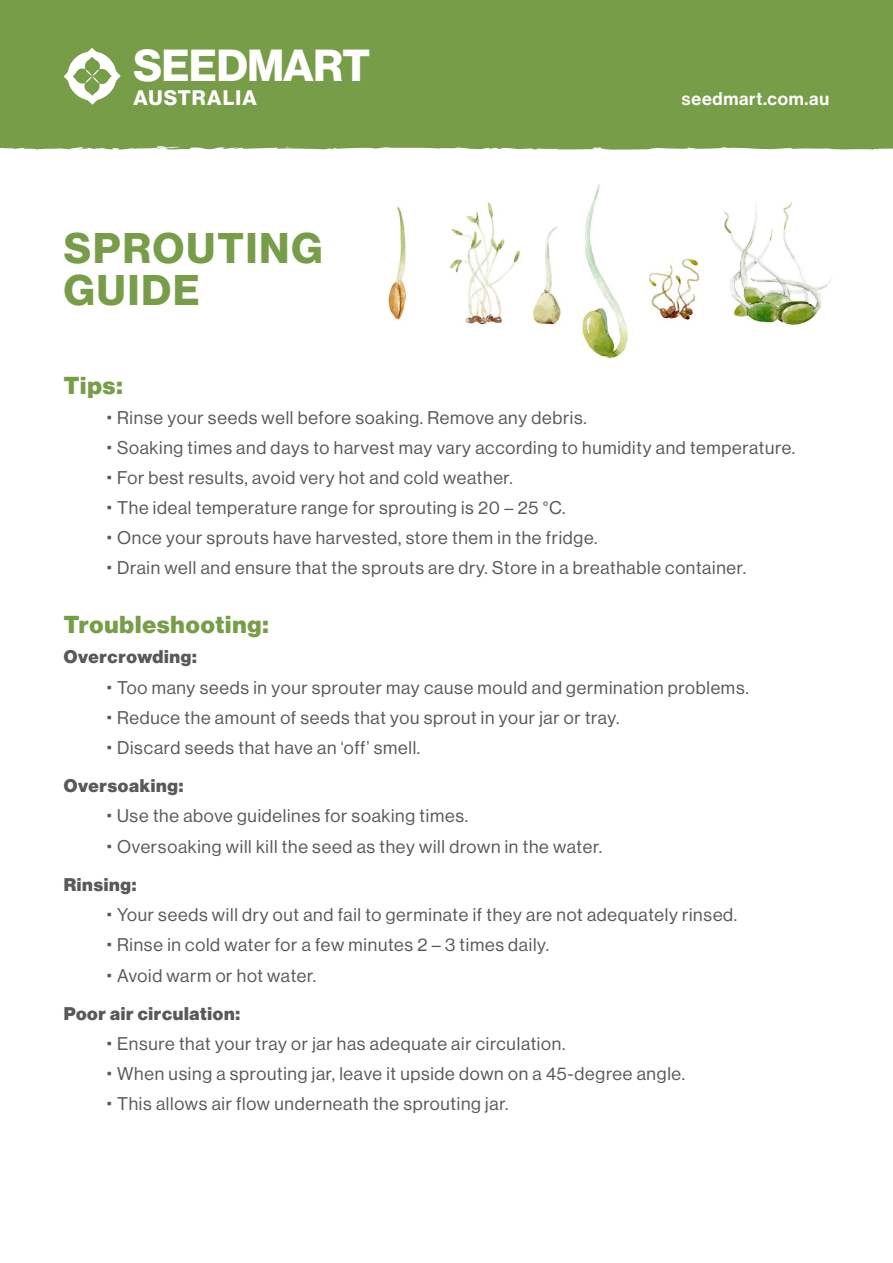
<style>
.page{position:relative;width:893px;height:1263px;background:#fff}
.page>*{position:absolute;margin:0;border:0;box-sizing:border-box;transform-origin:0 0}
.t1{font:43.95px "N Haas Grotesk DS Pro 75 Bd";letter-spacing:-.005em;color:#fff}
.t2{font:42px/42px "N Haas Grotesk DS Pro 75 Bd";letter-spacing:.05em;color:#789d49}
.t3{font:24px "N Haas Grotesk DS Pro 95 Blk";letter-spacing:.04em;color:#789d49}
.t4{font:20.7px "N Haas Grotesk DS Pro 75 Bd";letter-spacing:.055em;color:#fff}
.t5{font:18px/30.2px "N Haas Grotesk DS Pro 55 Rg";letter-spacing:.04em;color:#58595b}
.t6{font:18px "N Haas Grotesk DS Pro 95 Blk";letter-spacing:.04em;color:#58595b}
.t7{font:18px "N Haas Grotesk DS Pro 65 Md";letter-spacing:.04em;color:#fff}
</style>
<div class="page">
<img style="left:388px;top:184px;width:443px;height:175px">
<div style="left:0;top:0;width:893px;height:145px;background:#789d49"></div>
<svg style="left:0;top:145px;width:893px;height:5px"></svg>
<svg style="left:63px;top:48px;width:58px;height:57px"></svg>
<h1 class="t1" style="left:134px;top:40px;width:238px">SEEDMART</h1>
<p class="t4" style="left:133px;top:85px;width:125px">AUSTRALIA</p>
<p class="t7" style="left:682px;top:88px;width:149px">seedmart.com.au</p>
<h2 class="t2" style="left:64px;top:228px;width:260px">SPROUTING<br>GUIDE</h2>
<h3 class="t3" style="left:64px;top:371px;width:60px">Tips:</h3>
<p class="t5" style="left:117px;top:403px;width:680px">Rinse your seeds well before soaking. Remove any debris.<br>Soaking times and days to harvest may vary according to humidity and temperature.<br>For best results, avoid very hot and cold weather.<br>The ideal temperature range for sprouting is 20 – 25 °C.<br>Once your sprouts have harvested, store them in the fridge.<br>Drain well and ensure that the sprouts are dry. Store in a breathable container.</p>
<h3 class="t3" style="left:64px;top:611px;width:206px">Troubleshooting:</h3>
<p class="t6" style="left:64px;top:646px;width:135px">Overcrowding:</p>
<p class="t5" style="left:117px;top:672px;width:633px">Too many seeds in your sprouter may cause mould and germination problems.<br>Reduce the amount of seeds that you sprout in your jar or tray.<br>Discard seeds that have an ‘off’ smell.</p>
<p class="t6" style="left:64px;top:775px;width:121px">Oversoaking:</p>
<p class="t5" style="left:117px;top:801px;width:487px">Use the above guidelines for soaking times.<br>Oversoaking will kill the seed as they will drown in the water.</p>
<p class="t6" style="left:64px;top:874px;width:74px">Rinsing:</p>
<p class="t5" style="left:117px;top:900px;width:622px">Your seeds will dry out and fail to germinate if they are not adequately rinsed.<br>Rinse in cold water for a few minutes 2 – 3 times daily.<br>Avoid warm or hot water.</p>
<p class="t6" style="left:64px;top:1003px;width:178px">Poor air circulation:</p>
<p class="t5" style="left:117px;top:1029px;width:569px">Ensure that your tray or jar has adequate air circulation.<br>When using a sprouting jar, leave it upside down on a 45-degree angle.<br>This allows air flow underneath the sprouting jar.</p>
</div>
